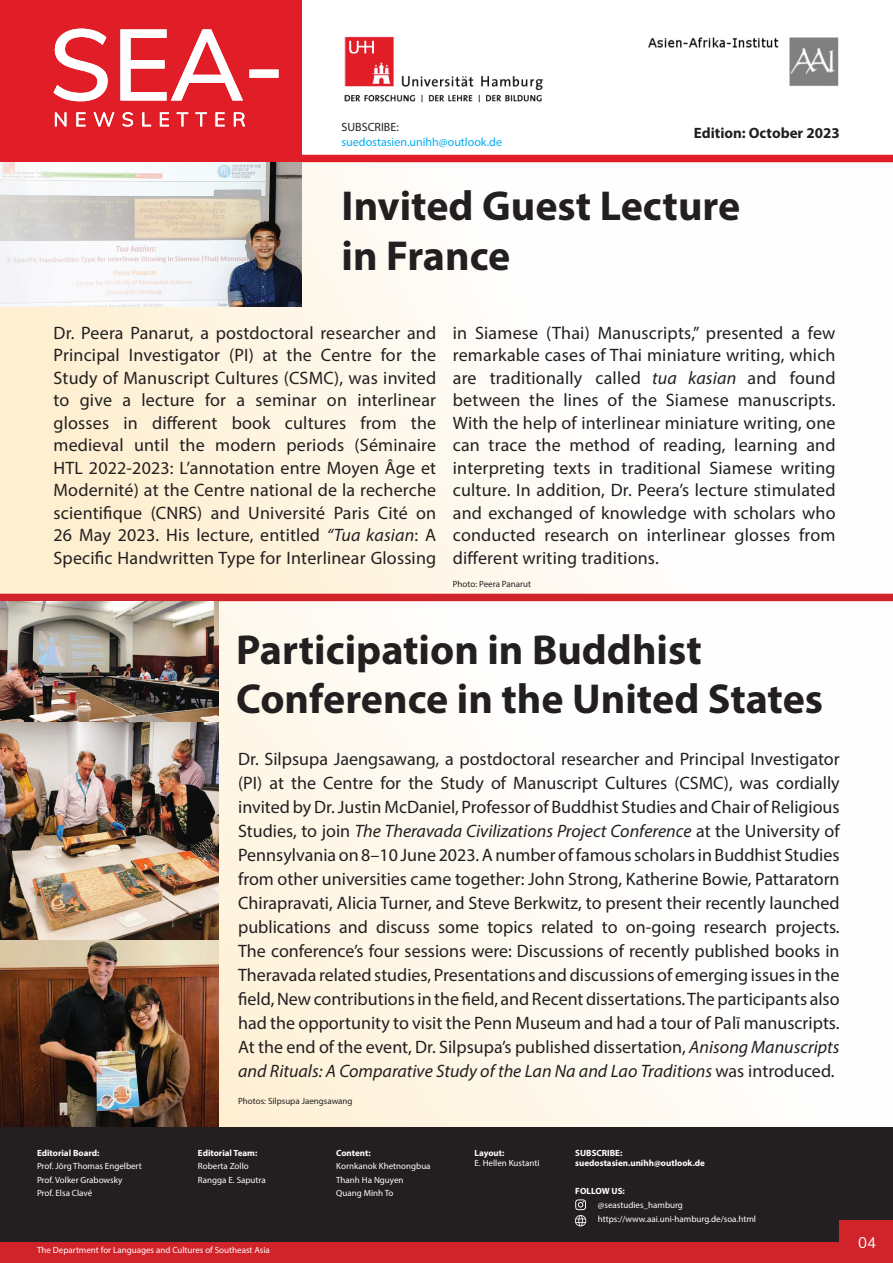
<style>
.page{position:relative;width:893px;height:1263px;background:#fff}
.page>*{position:absolute;margin:0;border:0;box-sizing:border-box;transform-origin:0 0}
.t1{font:700 42px/49.5px "Myriad Pro";color:#231f20}
.t2{font:18px/22.5px "Myriad Pro";letter-spacing:.01em;color:#231f20;text-align:justify}
.t3{font:700 15px "Myriad Pro";color:#231f20}
.t4{font:15px "Muli";color:#fff}
.t5{font:12px "Myriad Pro";color:#00aeef}
.t6{font:12px "Myriad Pro";color:#231f20}
.t7{font:9px/13.5px "Myriad Pro";color:#fff}
.t8{font:700 9px/10.8px "Myriad Pro";color:#fff}
.t9{font:9px "Myriad Pro";color:#231f20}
.s1{font-style:italic}
</style>
<div class="page">
<img style="left:344px;top:36px;width:200px;height:67px">
<img style="left:648px;top:37px;width:191px;height:49px">
<div style="left:0;top:1242px;width:893px;height:21px;background:#d1232a"></div>
<div style="left:0;top:155px;width:893px;height:7px;background:#e11e27"></div>
<div style="left:0;top:0;width:301px;height:160px;background:#e11e27"></div>
<div style="left:0;top:162px;width:893px;height:435px;background:linear-gradient(to right,#feefd1,#feffff)"></div>
<svg style="left:0;top:541px;width:893px;height:586px;fill:#fefcf6"></svg>
<img style="left:0;top:939px;width:219px;height:188px">
<img style="left:0;top:163px;width:301px;height:143px">
<div style="left:0;top:1127px;width:893px;height:115px;background:#231f20"></div>
<div style="left:840px;top:1220px;width:53px;height:43px;background:#d1232a"></div>
<svg style="left:55px;top:112px;width:190px;height:15px"></svg>
<svg style="left:54px;top:29px;width:225px;height:72px"></svg>
<svg style="left:575px;top:1199px;width:11px;height:27px"></svg>
<div style="left:0;top:594px;width:893px;height:7px;background:#d1232a"></div>
<img style="left:0;top:601px;width:219px;height:338px">
<p class="t6" style="left:342px;top:120px;width:59px">SUBSCRIBE:</p>
<p class="t5" style="left:342px;top:134px;width:162px">suedostasien.unihh@outlook.de</p>
<p class="t3" style="left:694px;top:123px;width:147px">Edition: October 2023</p>
<h1 class="t1" style="left:342px;top:180px;width:400px">Invited Guest Lecture in France</h1>
<p class="t2" style="left:54px;top:321px;width:384px">Dr. Peera Panarut, a postdoctoral researcher and Principal Investigator (PI) at the Centre for the Study of Manuscript Cultures (CSMC), was invited to give a lecture for a seminar on interlinear glosses in different book cultures from the medieval until the modern periods (Séminaire HTL 2022-2023: L’annotation entre Moyen Âge et Modernité) at the Centre national de la recherche scientifique (CNRS) and Université Paris Cité on 26 May 2023. His lecture, entitled <span class="s1">“Tua kasian</span>: A Specific Handwritten Type for Interlinear Glossing</p>
<p class="t2" style="left:453px;top:321px;width:384px">in Siamese (Thai) Manuscripts,” presented a few remarkable cases of Thai miniature writing, which are traditionally called <span class="s1">tua kasian</span> and found between the lines of the Siamese manuscripts.<br>With the help of interlinear miniature writing, one can trace the method of reading, learning and interpreting texts in traditional Siamese writing culture. In addition, Dr. Peera’s lecture stimulated and exchanged of knowledge with scholars who conducted research on interlinear glosses from different writing traditions.</p>
<p class="t9" style="left:453px;top:578px;width:80px">Photo: Peera Panarut</p>
<h1 class="t1" style="left:236px;top:623px;width:588px">Participation in Buddhist<br>Conference in the United States</h1>
<p class="t2" style="left:238px;top:746px;width:603px;line-height:24px">Dr. Silpsupa Jaengsawang, a postdoctoral researcher and Principal Investigator (PI) at the Centre for the Study of Manuscript Cultures (CSMC), was cordially invited by Dr. Justin McDaniel, Professor of Buddhist Studies and Chair of Religious Studies, to join <span class="s1">The Theravada Civilizations Project Conference</span> at the University of Pennsylvania on 8–10 June 2023. A number of famous scholars in Buddhist Studies from other universities came together: John Strong, Katherine Bowie, Pattaratorn Chirapravati, Alicia Turner, and Steve Berkwitz, to present their recently launched publications and discuss some topics related to on-going research projects.<br>The conference’s four sessions were: Discussions of recently published books in Theravada related studies, Presentations and discussions of emerging issues in the field, New contributions in the field, and Recent dissertations. The participants also had the opportunity to visit the Penn Museum and had a tour of Palī manuscripts.<br>At the end of the event, Dr. Silpsupa’s published dissertation, <span class="s1">Anisong Manuscripts and Rituals: A Comparative Study of the Lan Na and Lao Traditions</span> was introduced.</p>
<p class="t8" style="left:37px;top:1147px;width:64px">Editorial Board:</p>
<p class="t7" style="left:37px;top:1159px;width:106px">Prof. Jörg Thomas Engelbert<br>Prof. Volker Grabowsky<br>Prof. Elsa Clavé</p>
<p class="t9" style="left:238px;top:1095px;width:116px">Photos: Silpsupa Jaengsawang</p>
<p class="t8" style="left:198px;top:1147px;width:61px">Editorial Team:</p>
<p class="t7" style="left:198px;top:1159px;width:69px">Roberta Zollo<br>Rangga E. Saputra</p>
<p class="t8" style="left:336px;top:1147px;width:36px">Content:</p>
<p class="t7" style="left:336px;top:1159px;width:96px">Kornkanok Khetnongbua<br>Thanh Ha Nguyen<br>Quang Minh To</p>
<p class="t7" style="left:37px;top:1243px;width:234px">The Department for Languages and Cultures of Southeast Asia</p>
<p class="t8" style="left:475px;top:1147px;width:31px">Layout:</p>
<p class="t7" style="left:475px;top:1156px;width:66px">E. Hellen Kustanti</p>
<p class="t8" style="left:575px;top:1147px;width:131px">SUBSCRIBE: suedostasien.unihh@outlook.de</p>
<p class="t8" style="left:575px;top:1185px;width:51px">FOLLOW US:</p>
<p class="t7" style="left:598px;top:1197px;width:160px;line-height:14.2px">@seastudies_hamburg https://www.aai.uni-hamburg.de/soa.html</p>
<p class="t4" style="left:858px;top:1232px;width:19px">04</p>
</div>
